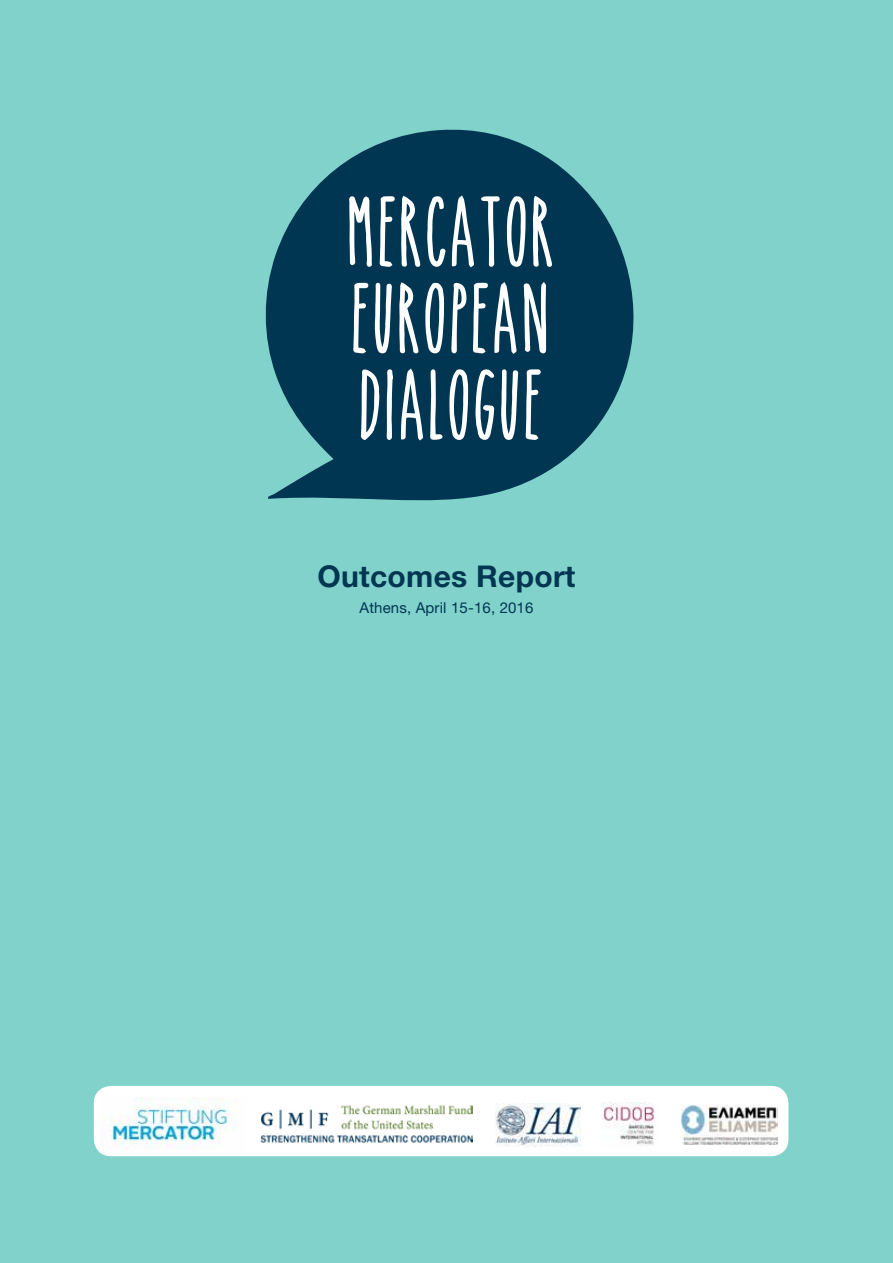
<style>
.page{position:relative;width:893px;height:1263px;background:#80d2cb}
.page>*{position:absolute;margin:0;border:0;box-sizing:border-box;transform-origin:0 0}
.t1{font:67.8px/86.6px "The Skinnybold";color:#fff;text-align:justify}
.t2{font:700 30px "Helvetica Neue LT";letter-spacing:.01em;color:#003652}
.t3{font:15px "Helvetica Neue LT";letter-spacing:.01em;color:#003652}
</style>
<div class="page">
<svg style="left:265px;top:129px;width:369px;height:372px;fill:#003652"></svg>
<div style="left:94px;top:1086px;width:694px;height:70px;background:#fff;border-radius:17px"></div>
<img style="left:108px;top:1097px;width:129px;height:52px">
<img style="left:261px;top:1105px;width:212px;height:38px">
<img style="left:681px;top:1105px;width:96px;height:39px">
<img style="left:495px;top:1104px;width:85px;height:42px">
<img style="left:602px;top:1102px;width:52px;height:44px">
<p class="t1" style="left:350px;top:188px;width:211px">MERCATOR EUROPEAN DIALOGUE</p>
<p class="t2" style="left:317px;top:558px;width:260px">Outcomes Report</p>
<p class="t3" style="left:359px;top:599px;width:175px">Athens, April 15-16, 2016</p>
</div>
